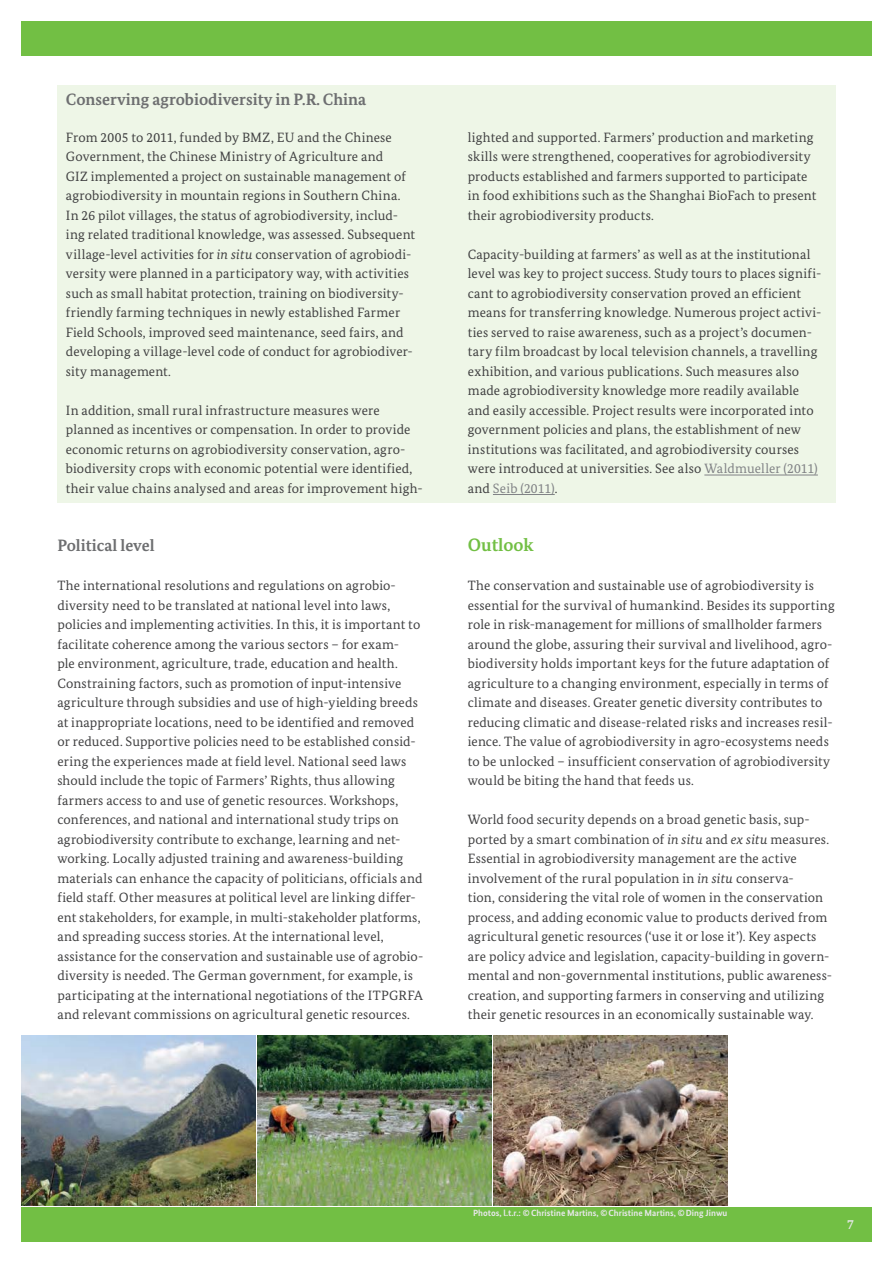
<style>
.page{position:relative;width:893px;height:1263px;background:#fff}
.page>*{position:absolute;margin:0;border:0;box-sizing:border-box;transform-origin:0 0}
.t1{font:700 18px "Bundes Serif";color:#72bf44}
.t2{font:700 16.5px "Bundes Serif";color:#6d6e70}
.t3{font:13.5px/19.5px "Bundes Serif";letter-spacing:.01em;color:#404041}
.t4{font:700 13.5px "Bundes Serif";color:#e6e7e8}
.t5{font:700 9px "Bundes Sans";color:#e6e7e8}
.s1{font-style:italic}
.s2{color:#808285}
</style>
<div class="page">
<div style="left:21px;top:1208px;width:851px;height:34px;background:#72bf44"></div>
<div style="left:21px;top:21px;width:851px;height:34px;background:#72bf44"></div>
<img style="left:493px;top:1035px;width:234px;height:170px">
<div style="left:57px;top:85px;width:779px;height:417px;background:#eef6e7"></div>
<hr style="left:704px;top:475px;width:114px;height:1px;background:#808285">
<hr style="left:493px;top:494px;width:62px;height:1px;background:#808285">
<img style="left:21px;top:1035px;width:234px;height:171px">
<img style="left:257px;top:1035px;width:234px;height:171px">
<p class="t2" style="left:66px;top:92px;width:302px">Conserving agrobiodiversity in P.R. China</p>
<p class="t3" style="left:66px;top:128px;width:351px">From 2005 to 2011, funded by BMZ, EU and the Chinese Government, the Chinese Ministry of Agriculture and<br>GIZ implemented a project on sustainable management of agrobiodiversity in mountain regions in Southern China.<br>In 26 pilot villages, the status of agrobiodiversity, includ&shy;ing related traditional knowledge, was assessed. Subsequent village-level activities for <span class="s1">in situ</span> conservation of agrobiodi&shy;versity were planned in a participatory way, with activities such as small habitat protection, training on biodiversity&shy;friendly farming techniques in newly established Farmer Field Schools, improved seed maintenance, seed fairs, and developing a village-level code of conduct for agrobiodiver&shy;sity management.</p>
<p class="t3" style="left:66px;top:401px;width:358px">In addition, small rural infrastructure measures were planned as incentives or compensation. In order to provide economic returns on agrobiodiversity conservation, agro&shy;biodiversity crops with economic potential were identified, their value chains analysed and areas for improvement high-</p>
<p class="t2" style="left:57px;top:539px;width:99px">Political level</p>
<p class="t3" style="left:57px;top:577px;width:367px">The international resolutions and regulations on agrobio&shy;diversity need to be translated at national level into laws, policies and implementing activities. In this, it is important to facilitate coherence among the various sectors – for exam-<br>ple environment, agriculture, trade, education and health.<br>Constraining factors, such as promotion of input-intensive agriculture through subsidies and use of high-yielding breeds at inappropriate locations, need to be identified and removed or reduced. Supportive policies need to be established consid&shy;ering the experiences made at field level. National seed laws should include the topic of Farmers’ Rights, thus allowing farmers access to and use of genetic resources. Workshops, conferences, and national and international study trips on agrobiodiversity contribute to exchange, learning and net&shy;working. Locally adjusted training and awareness-building materials can enhance the capacity of politicians, officials and field staff. Other measures at political level are linking differ&shy;ent stakeholders, for example, in multi-stakeholder platforms, and spreading success stories. At the international level, assistance for the conservation and sustainable use of agrobio&shy;diversity is needed. The German government, for example, is participating at the international negotiations of the ITPGRFA and relevant commissions on agricultural genetic resources.</p>
<p class="t3" style="left:468px;top:128px;width:350px">lighted and supported. Farmers’ production and marketing skills were strengthened, cooperatives for agrobiodiversity products established and farmers supported to participate in food exhibitions such as the Shanghai BioFach to present their agrobiodiversity products.</p>
<p class="t3" style="left:468px;top:245px;width:355px">Capacity-building at farmers’ as well as at the institutional level was key to project success. Study tours to places signifi&shy;cant to agrobiodiversity conservation proved an efficient means for transferring knowledge. Numerous project activi&shy;ties served to raise awareness, such as a project’s documen&shy;tary film broadcast by local television channels, a travelling exhibition, and various publications. Such measures also made agrobiodiversity knowledge more readily available and easily accessible. Project results were incorporated into government policies and plans, the establishment of new institutions was facilitated, and agrobiodiversity courses were introduced at universities. See also <span class="s2">Waldmueller (2011) </span>and <span class="s2">Seib (2011)</span>.</p>
<h1 class="t1" style="left:468px;top:537px;width:68px">Outlook</h1>
<p class="t3" style="left:468px;top:577px;width:368px">The conservation and sustainable use of agrobiodiversity is essential for the survival of humankind. Besides its supporting role in risk-management for millions of smallholder farmers around the globe, assuring their survival and livelihood, agro&shy;biodiversity holds important keys for the future adaptation of agriculture to a changing environment, especially in terms of climate and diseases. Greater genetic diversity contributes to reducing climatic and disease-related risks and increases resil&shy;ience. The value of agrobiodiversity in agro-ecosystems needs to be unlocked – insufficient conservation of agrobiodiversity would be biting the hand that feeds us.</p>
<p class="t3" style="left:468px;top:811px;width:366px">World food security depends on a broad genetic basis, sup&shy;ported by a smart combination of <span class="s1">in situ</span> and <span class="s1">ex situ</span> measures.<br>Essential in agrobiodiversity management are the active involvement of the rural population in <span class="s1">in situ</span> conserva-<br>tion, considering the vital role of women in the conservation process, and adding economic value to products derived from agricultural genetic resources (‘use it or lose it’). Key aspects are policy advice and legislation, capacity-building in govern&shy;mental and non-governmental institutions, public awareness&shy;creation, and supporting farmers in conserving and utilizing their genetic resources in an economically sustainable way.</p>
<p class="t5" style="left:473px;top:1210px;width:256px">Photos, l.t.r.: © Christine Martins, © Christine Martins, © Ding Jinwu</p>
<p class="t4" style="left:847px;top:1218px;width:8px">7</p>
</div>
